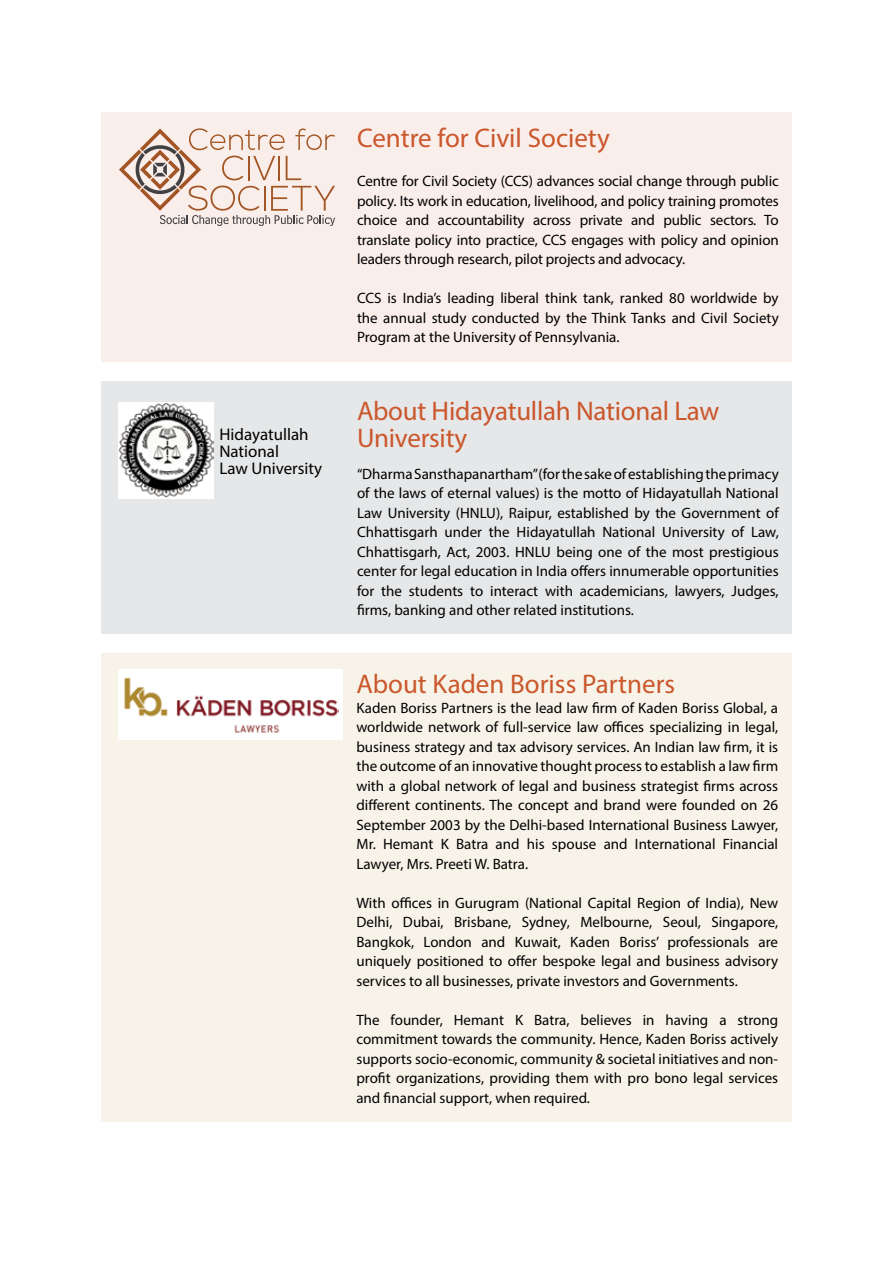
<style>
.page{position:relative;width:893px;height:1263px;background:#fff}
.page>*{position:absolute;margin:0;border:0;box-sizing:border-box;transform-origin:0 0}
.t1{font:27px/27px "Myriad Pro";letter-spacing:-.005em;color:#cb572c}
.t2{font:16.95px/17px "Myriad Pro";color:#000}
.t3{font:15px/19.5px "Myriad Pro";color:#000;text-align:justify}
</style>
<div class="page">
<div style="left:102px;top:112px;width:690px;height:250px;background:#f9eeea"></div>
<div style="left:102px;top:381px;width:690px;height:253px;background:#e6e7e8"></div>
<div style="left:101px;top:653px;width:690px;height:469px;background:#f7f3e8"></div>
<svg style="left:119px;top:128px;width:216px;height:98px"></svg>
<img style="left:119px;top:402px;width:95px;height:96px">
<div style="left:118px;top:670px;width:225px;height:70px;background:#fff"></div>
<img style="left:124px;top:677px;width:214px;height:56px">
<p class="t2" style="left:219px;top:425px;width:104px">Hidayatullah<br>National<br>Law University</p>
<h1 class="t1" style="left:357px;top:124px;width:254px">Centre for Civil Society</h1>
<p class="t3" style="left:357px;top:171px;width:423px">Centre for Civil Society (CCS) advances social change through public policy. Its work in education, livelihood, and policy training promotes choice and accountability across private and public sectors. To translate policy into practice, CCS engages with policy and opinion leaders through research, pilot projects and advocacy.</p>
<p class="t3" style="left:357px;top:288px;width:423px">CCS is India’s leading liberal think tank, ranked 80 worldwide by the annual study conducted by the Think Tanks and Civil Society Program at the University of Pennsylvania.</p>
<h1 class="t1" style="left:357px;top:397px;width:364px">About Hidayatullah National Law<br>University</h1>
<p class="t3" style="left:357px;top:463px;width:423px">“Dharma Sansthapanartham” (for the sake of establishing the primacy of the laws of eternal values) is the motto of Hidayatullah National Law University (HNLU), Raipur, established by the Government of Chhattisgarh under the Hidayatullah National University of Law, Chhattisgarh, Act, 2003. HNLU being one of the most prestigious center for legal education in India offers innumerable opportunities for the students to interact with academicians, lawyers, Judges, firms, banking and other related institutions.</p>
<h1 class="t1" style="left:356px;top:670px;width:320px">About Kaden Boriss Partners</h1>
<p class="t3" style="left:356px;top:697px;width:423px">Kaden Boriss Partners is the lead law firm of Kaden Boriss Global, a worldwide network of full-service law offices specializing in legal, business strategy and tax advisory services. An Indian law firm, it is the outcome of an innovative thought process to establish a law firm with a global network of legal and business strategist firms across different continents. The concept and brand were founded on 26<br>September 2003 by the Delhi-based International Business Lawyer, Mr. Hemant K Batra and his spouse and International Financial Lawyer, Mrs. Preeti W. Batra.</p>
<p class="t3" style="left:356px;top:892px;width:423px">With offices in Gurugram (National Capital Region of India), New Delhi, Dubai, Brisbane, Sydney, Melbourne, Seoul, Singapore, Bangkok, London and Kuwait, Kaden Boriss’ professionals are uniquely positioned to offer bespoke legal and business advisory services to all businesses, private investors and Governments.</p>
<p class="t3" style="left:356px;top:1009px;width:423px">The founder, Hemant K Batra, believes in having a strong commitment towards the community. Hence, Kaden Boriss actively supports socio-economic, community &amp; societal initiatives and non&shy;profit organizations, providing them with pro bono legal services and financial support, when required.</p>
</div>
